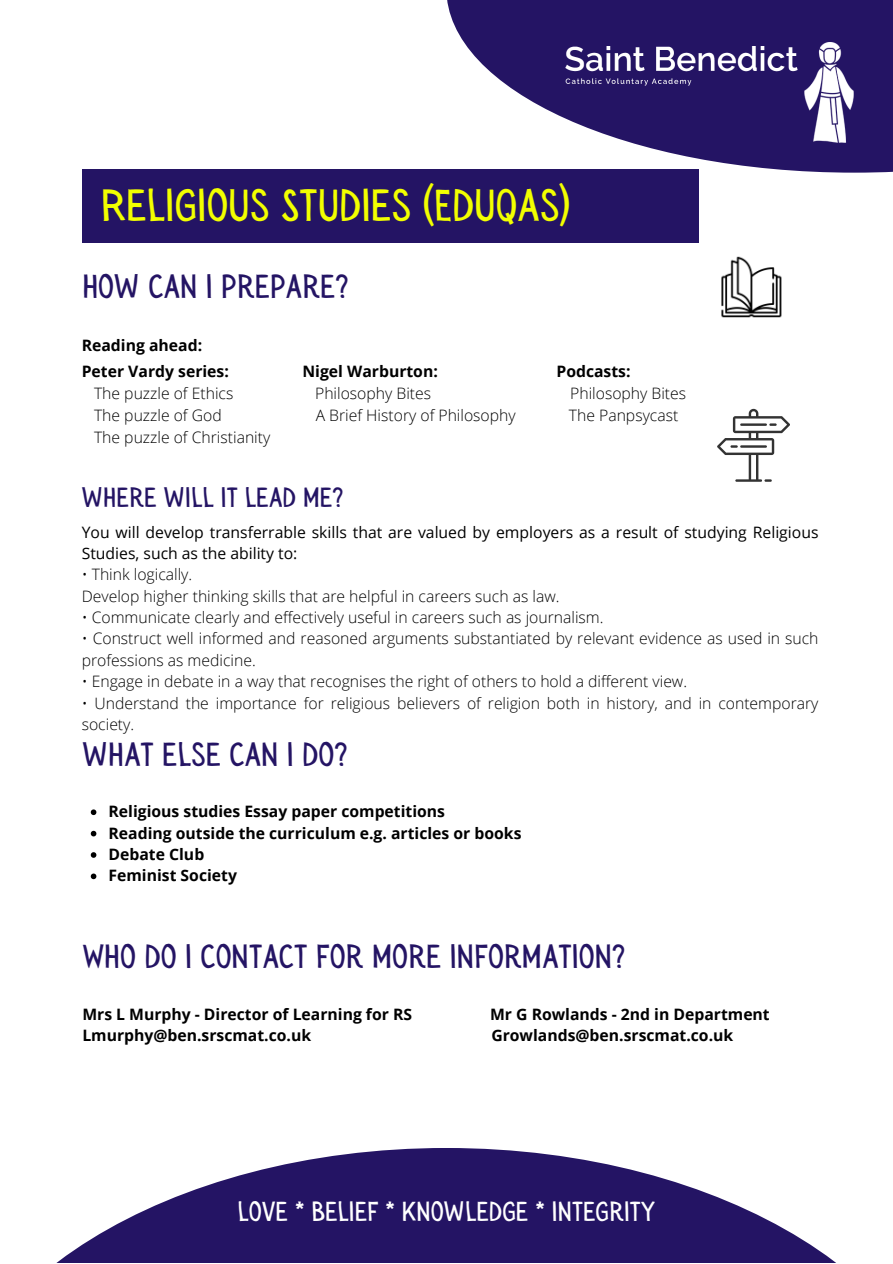
<style>
.page{position:relative;width:893px;height:1264px;background:#fff}
.page>*{position:absolute;margin:0;border:0;box-sizing:border-box;transform-origin:0 0}
.t1{font:45.6px "Sensa Wild Fill";color:#f2ff00}
.t2{font:33.6px "Sensa Wild Fill";color:#241464}
.t3{font:28.05px "Sensa Wild Fill";color:#241464}
.t4{font:27.75px "Sensa Wild Fill";color:#fff}
.t5{font:300 15.75px/21.3px "Open Sans";color:#000}
.t6{font:700 15.75px "Open Sans";color:#000}
.t7{font:15.75px/21.3px "Open Sans";color:#000}
</style>
<div class="page">
<svg style="left:447px;top:0;width:445px;height:173px;fill:#241464"></svg>
<div style="left:82px;top:169px;width:616px;height:73px;background:#241464"></div>
<svg style="left:58px;top:1148px;width:777px;height:114px;fill:#241464"></svg>
<img style="left:802px;top:42px;width:63px;height:100px">
<img style="left:562px;top:20px;width:235px;height:88px">
<svg style="left:717px;top:409px;width:73px;height:73px"></svg>
<img style="left:721px;top:256px;width:61px;height:62px">
<svg style="left:91px;top:809px;width:5px;height:6px"></svg>
<svg style="left:91px;top:830px;width:5px;height:6px"></svg>
<svg style="left:91px;top:852px;width:5px;height:5px"></svg>
<svg style="left:91px;top:873px;width:5px;height:6px"></svg>
<p class="t1" style="left:100px;top:180px;width:471px">RELIGIOUS STUDIES (EDUQAS)</p>
<p class="t2" style="left:82px;top:268px;width:267px">HOW CAN I PREPARE?</p>
<p class="t6" style="left:82px;top:334px;width:122px">Reading ahead:</p>
<p class="t6" style="left:82px;top:360px;width:149px">Peter Vardy series:</p>
<p class="t6" style="left:302px;top:360px;width:137px">Nigel Warburton:</p>
<p class="t6" style="left:556px;top:360px;width:76px">Podcasts:</p>
<p class="t5" style="left:94px;top:382px;width:141px">The puzzle of Ethics</p>
<p class="t5" style="left:315px;top:382px;width:117px">Philosophy Bites</p>
<p class="t5" style="left:570px;top:382px;width:117px">Philosophy Bites</p>
<p class="t5" style="left:94px;top:404px;width:129px">The puzzle of God</p>
<p class="t5" style="left:316px;top:404px;width:201px">A Brief History of Philosophy</p>
<p class="t5" style="left:569px;top:404px;width:111px">The Panpsycast</p>
<p class="t5" style="left:94px;top:426px;width:178px">The puzzle of Christianity</p>
<p class="t3" style="left:82px;top:481px;width:263px">WHERE WILL IT LEAD ME?</p>
<p class="t7" style="left:82px;top:521px;width:738px">You will develop transferrable skills that are valued by employers as a result of studying Religious<br>Studies, such as the ability to:</p>
<p class="t5" style="left:82px;top:563px;width:112px">• Think logically.</p>
<p class="t5" style="left:82px;top:585px;width:479px">Develop higher thinking skills that are helpful in careers such as law.</p>
<p class="t5" style="left:82px;top:606px;width:523px">• Communicate clearly and effectively useful in careers such as journalism.</p>
<p class="t5" style="left:82px;top:627px;width:738px">• Construct well informed and reasoned arguments substantiated by relevant evidence as used in such professions as medicine.</p>
<p class="t5" style="left:82px;top:670px;width:606px">• Engage in debate in a way that recognises the right of others to hold a different view.</p>
<p class="t5" style="left:82px;top:691px;width:738px">• Understand the importance for religious believers of religion both in history, and in contemporary society.</p>
<p class="t2" style="left:82px;top:735px;width:267px">WHAT ELSE CAN I DO?</p>
<p class="t6" style="left:108px;top:800px;width:338px">Religious studies Essay paper competitions</p>
<p class="t6" style="left:108px;top:821px;width:414px">Reading outside the curriculum e.g. articles or books</p>
<p class="t6" style="left:108px;top:843px;width:97px">Debate Club</p>
<p class="t6" style="left:108px;top:864px;width:130px">Feminist Society</p>
<p class="t2" style="left:82px;top:938px;width:544px">WHO DO I CONTACT FOR MORE INFORMATION?</p>
<p class="t6" style="left:82px;top:1002px;width:331px">Mrs L Murphy - Director of Learning for RS</p>
<p class="t6" style="left:490px;top:1002px;width:281px">Mr G Rowlands - 2nd in Department</p>
<p class="t6" style="left:82px;top:1024px;width:230px">Lmurphy@ben.srscmat.co.uk</p>
<p class="t6" style="left:491px;top:1024px;width:243px">Growlands@ben.srscmat.co.uk</p>
<p class="t4" style="left:237px;top:1195px;width:419px">LOVE * BELIEF * KNOWLEDGE * INTEGRITY</p>
</div>
